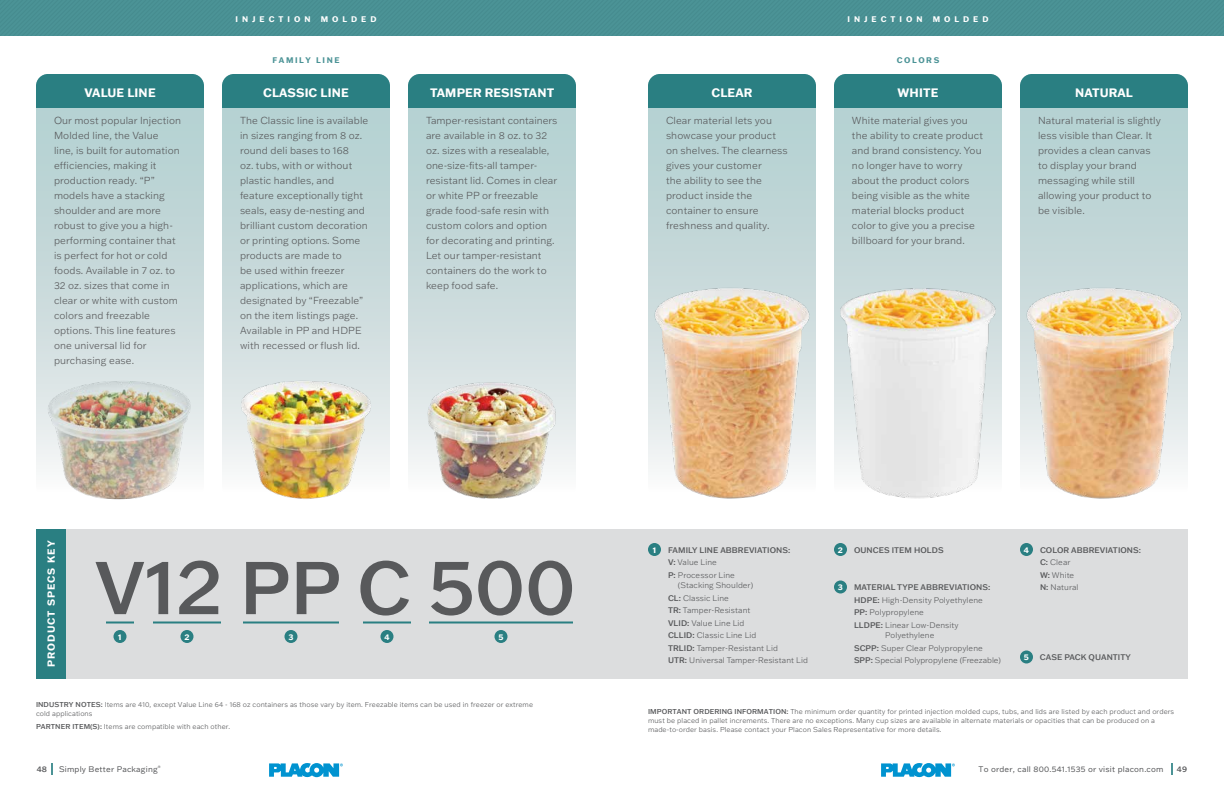
<style>
.page{position:relative;width:1224px;height:792px;background:#fff}
.page>*{position:absolute;margin:0;border:0;box-sizing:border-box;transform-origin:0 0}
.t1{font:500 73px "Franklin Gothic ATF";color:#58595b}
.t2{font:700 12px "Franklin Gothic ATF";letter-spacing:.01em;color:#fff}
.t3{font:300 10px/15px "Franklin Gothic ATF";letter-spacing:.01em;color:#58595b}
.t4{font:700 10px "Franklin Gothic ATF";letter-spacing:.1em;color:#fff}
.t5{font:300 8px/12.5px "Franklin Gothic ATF";letter-spacing:.01em;color:#58595b}
.t6{font:500 8px/12.5px "Franklin Gothic ATF";letter-spacing:.01em;color:#58595b}
.t7{font:8px "Franklin Gothic ATF";letter-spacing:.025em;color:#58595b}
.t8{font:700 8px "Franklin Gothic ATF";letter-spacing:.5em;color:#fff}
.t9{font:700 8px "Franklin Gothic ATF";letter-spacing:.2em;color:#4b9396}
.t10{font:300 7px/9px "Franklin Gothic ATF";letter-spacing:.01em;color:#58595b}
.t11{font:4.7px "Franklin Gothic ATF";color:#58595b}
.s1{font-weight:300}
.s2{font-weight:500}
</style>
<div class="page">
<div style="left:0;top:0;width:1224px;height:36px;background:#499194"></div>
<svg style="left:269px;top:763px;width:74px;height:14px"></svg>
<svg style="left:881px;top:763px;width:74px;height:14px"></svg>
<svg style="left:51px;top:763px;width:2px;height:12px"></svg>
<svg style="left:1171px;top:763px;width:2px;height:12px"></svg>
<div style="left:648px;top:74px;width:168px;height:424px;background:#bed5d6;border-radius:12px"></div>
<div style="left:648px;top:74px;width:168px;height:34px;background:#2a7f82"></div>
<div style="left:834px;top:74px;width:168px;height:424px;background:#bdd5d5;border-radius:12px"></div>
<div style="left:834px;top:74px;width:168px;height:34px;background:#2a7f82"></div>
<div style="left:1020px;top:74px;width:168px;height:424px;background:#bed5d6;border-radius:12px"></div>
<div style="left:1020px;top:74px;width:168px;height:34px;background:#2a7f82"></div>
<div style="left:408px;top:74px;width:168px;height:424px;background:linear-gradient(to bottom,#a7c8c9,#f4f4f5);border-radius:12px"></div>
<div style="left:408px;top:74px;width:168px;height:34px;background:#2a7f82"></div>
<div style="left:222px;top:74px;width:168px;height:424px;background:linear-gradient(to bottom,#a7c8c9,#f4f4f5);border-radius:12px"></div>
<div style="left:222px;top:74px;width:168px;height:34px;background:#2a7f82"></div>
<img style="left:426px;top:381px;width:132px;height:118px">
<img style="left:240px;top:380px;width:132px;height:119px">
<img style="left:1024px;top:285px;width:160px;height:214px">
<img style="left:835px;top:285px;width:166px;height:214px">
<img style="left:652px;top:285px;width:160px;height:214px">
<div style="left:36px;top:529px;width:1152px;height:150px;background:#dcddde"></div>
<svg style="left:36px;top:74px;width:168px;height:424px;background:#c8d4d1"></svg>
<div style="left:36px;top:74px;width:168px;height:34px;background:#2a7f82"></div>
<div style="left:36px;top:529px;width:30px;height:150px;background:#2a7f82"></div>
<div style="left:648px;top:543px;width:13px;height:13px;background:#2a7f82;border-radius:50%"></div>
<div style="left:834px;top:543px;width:13px;height:13px;background:#2a7f82;border-radius:50%"></div>
<div style="left:834px;top:580px;width:13px;height:14px;background:#2a7f82;border-radius:50%"></div>
<div style="left:1020px;top:543px;width:13px;height:13px;background:#2a7f82;border-radius:50%"></div>
<div style="left:1020px;top:650px;width:13px;height:14px;background:#2a7f82;border-radius:50%"></div>
<hr style="left:106px;top:622px;width:28px;height:2px;background:#2a7f82">
<hr style="left:153px;top:622px;width:68px;height:2px;background:#2a7f82">
<hr style="left:243px;top:622px;width:96px;height:2px;background:#2a7f82">
<hr style="left:363px;top:622px;width:48px;height:2px;background:#2a7f82">
<hr style="left:429px;top:622px;width:144px;height:2px;background:#2a7f82">
<div style="left:114px;top:630px;width:12px;height:13px;background:#2a7f82;border-radius:50%"></div>
<div style="left:180px;top:630px;width:14px;height:13px;background:#2a7f82;border-radius:50%"></div>
<div style="left:284px;top:630px;width:14px;height:13px;background:#2a7f82;border-radius:50%"></div>
<div style="left:380px;top:630px;width:14px;height:13px;background:#2a7f82;border-radius:50%"></div>
<div style="left:494px;top:630px;width:14px;height:13px;background:#2a7f82;border-radius:50%"></div>
<p class="t8" style="left:236px;top:14px;width:77px">INJECTION</p>
<p class="t8" style="left:321px;top:14px;width:57px">MOLDED</p>
<p class="t8" style="left:848px;top:14px;width:77px">INJECTION</p>
<p class="t8" style="left:933px;top:14px;width:57px">MOLDED</p>
<p class="t2" style="left:84px;top:85px;width:73px">VALUE LINE</p>
<p class="t3" style="left:54px;top:113px;width:129px">Our most popular Injection<br>Molded line, the Value<br>line, is built for automation efficiencies, making it production ready. “P” models have a stacking shoulder and are more robust to give you a high&shy;performing container that is perfect for hot or cold foods. Available in 7 oz. to<br>32 oz. sizes that come in clear or white with custom colors and freezable options. This line features one universal lid for purchasing ease.</p>
<p class="t9" style="left:273px;top:55px;width:68px">FAMILY LINE</p>
<p class="t9" style="left:897px;top:55px;width:44px">COLORS</p>
<p class="t2" style="left:263px;top:85px;width:87px">CLASSIC LINE</p>
<p class="t3" style="left:240px;top:113px;width:130px">The Classic line is available in sizes ranging from 8 oz. round deli bases to 168<br>oz. tubs, with or without plastic handles, and feature exceptionally tight seals, easy de-nesting and brilliant custom decoration or printing options. Some products are made to<br>be used within freezer applications, which are designated by “Freezable” on the item listings page.<br>Available in PP and HDPE with recessed or flush lid.</p>
<p class="t2" style="left:430px;top:85px;width:126px">TAMPER RESISTANT</p>
<p class="t3" style="left:426px;top:113px;width:133px">Tamper-resistant containers are available in 8 oz. to 32 oz. sizes with a resealable, one-size-fits-all tamper&shy;resistant lid. Comes in clear or white PP or freezable grade food-safe resin with custom colors and option for decorating and printing.<br>Let our tamper-resistant containers do the work to keep food safe.</p>
<p class="t2" style="left:712px;top:85px;width:42px">CLEAR</p>
<p class="t3" style="left:666px;top:113px;width:123px">Clear material lets you showcase your product on shelves. The clearness gives your customer<br>the ability to see the product inside the container to ensure freshness and quality.</p>
<p class="t2" style="left:898px;top:85px;width:42px">WHITE</p>
<p class="t3" style="left:852px;top:113px;width:133px">White material gives you the ability to create product and brand consistency. You no longer have to worry about the product colors being visible as the white material blocks product color to give you a precise billboard for your brand.</p>
<p class="t2" style="left:1075px;top:85px;width:59px">NATURAL</p>
<p class="t3" style="left:1038px;top:113px;width:124px">Natural material is slightly less visible than Clear. It provides a clean canvas to display your brand messaging while still allowing your product to be visible.</p>
<p class="t4" style="left:44px;top:667px;width:128px;rotate:-90deg">PRODUCT SPECS KEY</p>
<h1 class="t1" style="left:95px;top:539px;width:482px">V12 PP C 500</h1>
<p class="t8" style="left:118px;top:631px;width:5px">1</p>
<p class="t8" style="left:184px;top:631px;width:7px">2</p>
<p class="t8" style="left:288px;top:631px;width:7px">3</p>
<p class="t8" style="left:384px;top:631px;width:7px">4</p>
<p class="t8" style="left:498px;top:631px;width:7px">5</p>
<p class="t8" style="left:653px;top:544px;width:5px">1</p>
<p class="t6" style="left:668px;top:544px;width:124px">FAMILY LINE ABBREVIATIONS:<br>V: <span class="s1">Value Line<br></span>P: <span class="s1">Processor Line</span></p>
<p class="t5" style="left:668px;top:579px;width:141px;text-indent:10px">(Stacking Shoulder)<br><span class="s2">CL:</span> Classic Line<br><span class="s2">TR:</span> Tamper-Resistant<br><span class="s2">VLID:</span> Value Line Lid<br><span class="s2">CLLID:</span> Classic Line Lid<br><span class="s2">TRLID:</span> Tamper-Resistant Lid<br><span class="s2">UTR:</span> Universal Tamper-Resistant Lid</p>
<p class="t8" style="left:838px;top:544px;width:7px">2</p>
<p class="t6" style="left:854px;top:544px;width:91px">OUNCES ITEM HOLDS</p>
<p class="t8" style="left:838px;top:582px;width:7px">3</p>
<p class="t5" style="left:854px;top:581px;width:138px"><span class="s2">MATERIAL TYPE ABBREVIATIONS:<br>HDPE:</span> High-Density Polyethylene<br><span class="s2">PP:</span> Polypropylene<br><span class="s2">LLDPE:</span> Linear Low-Density</p>
<p class="t5" style="left:854px;top:629px;width:148px;text-indent:31px">Polyethylene<br><span class="s2">SCPP:</span> Super Clear Polypropylene<br><span class="s2">SPP:</span> Special Polypropylene (Freezable)</p>
<p class="t8" style="left:1024px;top:544px;width:7px">4</p>
<p class="t6" style="left:1040px;top:544px;width:103px">COLOR ABBREVIATIONS:<br>C: <span class="s1">Clear<br></span>W: <span class="s1">White<br></span>N: <span class="s1">Natural</span></p>
<p class="t8" style="left:1024px;top:652px;width:7px">5</p>
<p class="t6" style="left:1040px;top:651px;width:92px">CASE PACK QUANTITY</p>
<p class="t10" style="left:36px;top:700px;width:499px"><span class="s2">INDUSTRY NOTES:</span> Items are 410, except Value Line 64 - 168 oz containers as those vary by item. Freezable items can be used in freezer or extreme cold applications</p>
<p class="t10" style="left:36px;top:722px;width:196px"><span class="s2">PARTNER ITEM(S):</span> Items are compatible with each other.</p>
<p class="t10" style="left:648px;top:707px;width:528px"><span class="s2">IMPORTANT ORDERING INFORMATION:</span> The minimum order quantity for printed injection molded cups, tubs, and lids are listed by each product and orders must be placed in pallet increments. There are no exceptions. Many cup sizes are available in alternate materials or opacities that can be produced on a made-to-order basis. Please contact your Placon Sales Representative for more details.</p>
<p class="t11" style="left:158px;top:765px;width:4px">®</p>
<p class="t7" style="left:979px;top:764px;width:187px">To order, call 800.541.1535 or visit placon.com</p>
<p class="t6" style="left:37px;top:763px;width:12px">48</p>
<p class="t7" style="left:59px;top:764px;width:100px">Simply Better Packaging</p>
<p class="t6" style="left:1177px;top:763px;width:12px">49</p>
</div>
